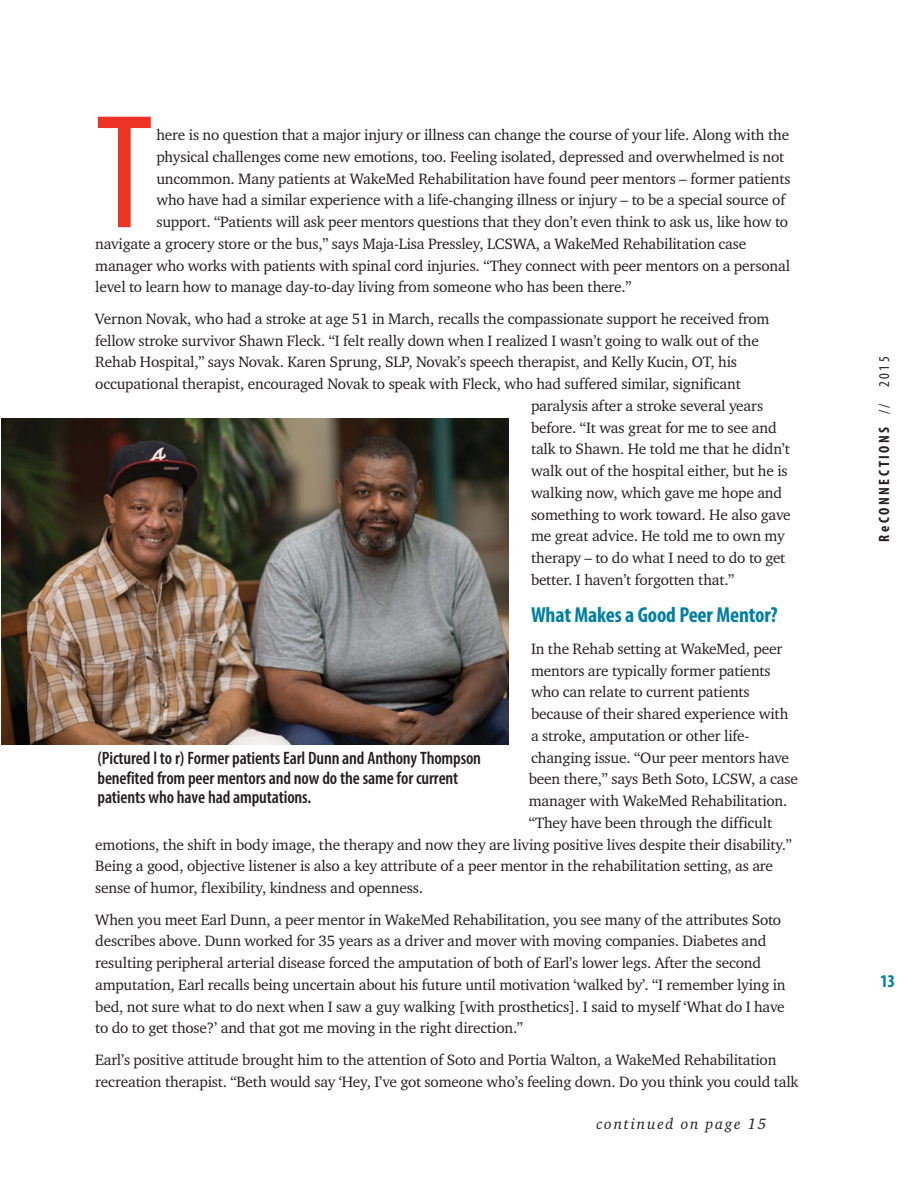
<style>
.page{position:relative;width:918px;height:1188px;background:#fff}
.page>*{position:absolute;margin:0;border:0;box-sizing:border-box;transform-origin:0 0}
.t1{font:condensed 163.8px "Myriad Pro";color:#ee3224}
.t2{font:700 condensed 21.75px "Myriad Pro";letter-spacing:-.01em;color:#007fa4}
.t3{font:600 condensed 18px/19.5px "Myriad Pro";letter-spacing:-.01em;color:#231f20}
.t4{font:700 condensed 18px "Myriad Pro";color:#007fa4}
.t5{font:15.3px/21.8px "Charter ITC Std";letter-spacing:-.01em;color:#231f20}
.t6{font:italic 15.3px "Charter ITC Std";letter-spacing:.11em;color:#231f20}
.t7{font:700 condensed 15px "Myriad Pro";letter-spacing:.17em;color:#231f20}
.s1{font-weight:400}
</style>
<div class="page">
<img style="left:1px;top:418px;width:507px;height:326px">
<h1 class="t1" style="left:95px;top:114px;width:59px">T</h1>
<p class="t5" style="left:156px;top:125px;width:634px">here is no question that a major injury or illness can change the course of your life. Along with the</p>
<p class="t5" style="left:156px;top:147px;width:629px">physical challenges come new emotions, too. Feeling isolated, depressed and overwhelmed is not</p>
<p class="t5" style="left:156px;top:169px;width:636px">uncommon. Many patients at WakeMed Rehabilitation have found peer mentors – former patients</p>
<p class="t5" style="left:156px;top:191px;width:630px">who have had a similar experience with a life-changing illness or injury – to be a special source of</p>
<p class="t5" style="left:156px;top:212px;width:633px">support. “Patients will ask peer mentors questions that they don’t even think to ask us, like how to</p>
<p class="t5" style="left:95px;top:234px;width:653px">navigate a grocery store or the bus,” says Maja-Lisa Pressley, LCSWA, a WakeMed Rehabilitation case</p>
<p class="t5" style="left:95px;top:256px;width:696px">manager who works with patients with spinal cord injuries. “They connect with peer mentors on a personal</p>
<p class="t5" style="left:95px;top:278px;width:538px">level to learn how to manage day-to-day living from someone who has been there.”</p>
<p class="t5" style="left:95px;top:309px;width:676px">Vernon Novak, who had a stroke at age 51 in March, recalls the compassionate support he received from</p>
<p class="t5" style="left:95px;top:331px;width:665px">fellow stroke survivor Shawn Fleck. “I felt really down when I realized I wasn’t going to walk out of the</p>
<p class="t5" style="left:95px;top:353px;width:643px">Rehab Hospital,” says Novak. Karen Sprung, SLP, Novak’s speech therapist, and Kelly Kucin, OT, his</p>
<p class="t5" style="left:95px;top:374px;width:647px">occupational therapist, encouraged Novak to speak with Fleck, who had suffered similar, significant</p>
<p class="t5" style="left:531px;top:396px;width:234px">paralysis after a stroke several years</p>
<p class="t5" style="left:531px;top:418px;width:247px">before. “It was great for me to see and</p>
<p class="t5" style="left:531px;top:440px;width:260px">talk to Shawn. He told me that he didn’t</p>
<p class="t5" style="left:531px;top:461px;width:258px">walk out of the hospital either, but he is</p>
<p class="t5" style="left:531px;top:483px;width:253px">walking now, which gave me hope and</p>
<p class="t5" style="left:531px;top:505px;width:261px">something to work toward. He also gave</p>
<p class="t5" style="left:531px;top:527px;width:255px">me great advice. He told me to own my</p>
<p class="t5" style="left:531px;top:548px;width:256px">therapy – to do what I need to do to get</p>
<p class="t5" style="left:531px;top:570px;width:205px">better. I haven’t forgotten that.”</p>
<h2 class="t2" style="left:531px;top:607px;width:248px">What Makes a Good Peer Mentor?</h2>
<p class="t5" style="left:531px;top:639px;width:253px">In the Rehab setting at WakeMed, peer</p>
<p class="t5" style="left:531px;top:661px;width:241px">mentors are typically former patients</p>
<p class="t5" style="left:531px;top:682px;width:220px">who can relate to current patients</p>
<p class="t5" style="left:531px;top:704px;width:259px">because of their shared experience with</p>
<p class="t5" style="left:531px;top:726px;width:220px">a stroke, amputation or other life-</p>
<p class="t5" style="left:531px;top:748px;width:260px">changing issue. “Our peer mentors have</p>
<p class="t5" style="left:529px;top:769px;width:271px">been there,” says Beth Soto, LCSW, a case</p>
<p class="t5" style="left:529px;top:791px;width:260px">manager with WakeMed Rehabilitation.</p>
<p class="t5" style="left:529px;top:813px;width:245px">“They have been through the difficult</p>
<p class="t5" style="left:95px;top:835px;width:698px">emotions, the shift in body image, the therapy and now they are living positive lives despite their disability.”</p>
<p class="t5" style="left:95px;top:856px;width:679px">Being a good, objective listener is also a key attribute of a peer mentor in the rehabilitation setting, as are</p>
<p class="t5" style="left:95px;top:878px;width:329px">sense of humor, flexibility, kindness and openness.</p>
<p class="t5" style="left:95px;top:910px;width:692px">When you meet Earl Dunn, a peer mentor in WakeMed Rehabilitation, you see many of the attributes Soto describes above. Dunn worked for 35 years as a driver and mover with moving companies. Diabetes and resulting peripheral arterial disease forced the amputation of both of Earl’s lower legs. After the second amputation, Earl recalls being uncertain about his future until motivation ‘walked by’. “I remember lying in bed, not sure what to do next when I saw a guy walking [with prosthetics]. I said to myself ‘What do I have to do to get those?’ and that got me moving in the right direction.”</p>
<p class="t5" style="left:95px;top:1050px;width:705px">Earl’s positive attitude brought him to the attention of Soto and Portia Walton, a WakeMed Rehabilitation recreation therapist. “Beth would say ‘Hey, I’ve got someone who’s feeling down. Do you think you could talk</p>
<p class="t6" style="left:596px;top:1116px;width:172px">continued on page 15</p>
<p class="t3" style="left:98px;top:750px;width:385px">(Pictured l to r) Former patients Earl Dunn and Anthony Thompson benefited from peer mentors and now do the same for current patients who have had amputations.</p>
<p class="t7" style="left:879px;top:542px;width:187px;rotate:-90deg">ReCONNECTIONS <span class="s1">// 2015</span></p>
<p class="t4" style="left:880px;top:975px;width:17px">13</p>
</div>
